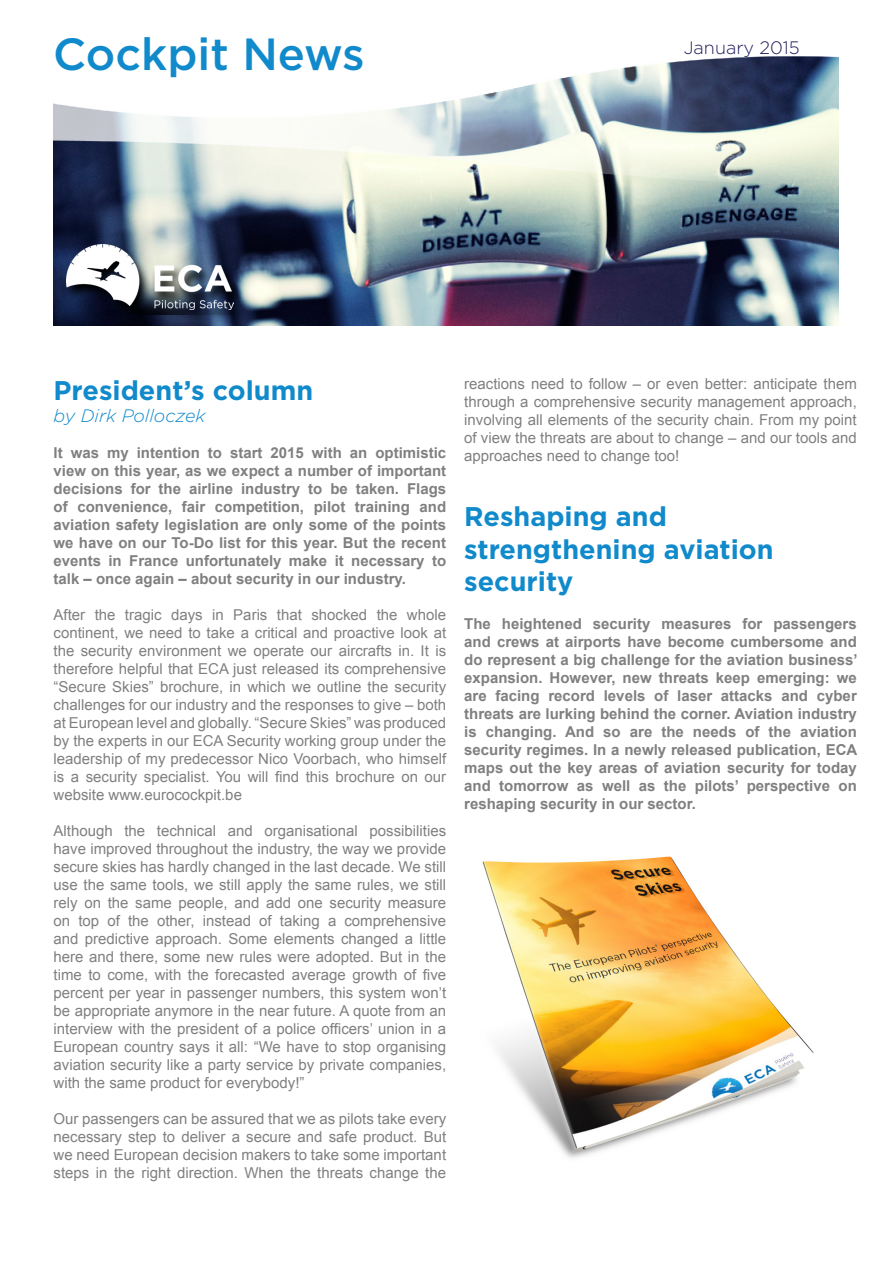
<style>
.page{position:relative;width:893px;height:1263px;background:#fff}
.page>*{position:absolute;margin:0;border:0;box-sizing:border-box;transform-origin:0 0}
.t1{font:500 45px "Gotham";color:#118acb}
.t2{font:700 27px/32.4px "Gotham";color:#118acb}
.t3{font:italic 300 18px "Gotham";color:#118acb}
.t4{font:300 18px "Gotham";color:#231e5b}
.t5{font:15px/18px "Arial";color:#808080;text-align:justify}
.t6{font:700 15px/18px "Arial";color:#808080;text-align:justify}
</style>
<div class="page">
<img style="left:53px;top:210px;width:786px;height:115px">
<img style="left:53px;top:56px;width:786px;height:154px">
<svg style="left:63px;top:244px;width:182px;height:81px;background:#1a2744"></svg>
<svg style="left:97px;top:309px;width:137px;height:6px"></svg>
<img style="left:67px;top:244px;width:167px;height:65px">
<img style="left:482px;top:856px;width:332px;height:302px">
<p class="t1" style="left:53px;top:25px;width:313px">Cockpit News</p>
<p class="t4" style="left:684px;top:36px;width:118px">January 2015</p>
<p class="t2" style="left:54px;top:374px;width:261px">President’s column</p>
<p class="t3" style="left:54px;top:404px;width:154px">by Dirk Polloczek</p>
<p class="t6" style="left:54px;top:444px;width:394px">It was my intention to start 2015 with an optimistic view on this year, as we expect a number of important decisions for the airline industry to be taken. Flags of convenience, fair competition, pilot training and aviation safety legislation are only some of the points we have on our To-Do list for this year. But the recent events in France unfortunately make it necessary to talk – once again – about security in our industry.</p>
<p class="t5" style="left:54px;top:606px;width:394px">After the tragic days in Paris that shocked the whole continent, we need to take a critical and proactive look at the security environment we operate our aircrafts in. It is therefore helpful that ECA just released its comprehensive “Secure Skies” brochure, in which we outline the security challenges for our industry and the responses to give – both at European level and globally. “Secure Skies” was produced by the experts in our ECA Security working group under the leadership of my predecessor Nico Voorbach, who himself is a security specialist. You will find this brochure on our website www.eurocockpit.be</p>
<p class="t5" style="left:54px;top:822px;width:394px">Although the technical and organisational possibilities have improved throughout the industry, the way we provide secure skies has hardly changed in the last decade. We still use the same tools, we still apply the same rules, we still rely on the same people, and add one security measure on top of the other, instead of taking a comprehensive and predictive approach. Some elements changed a little here and there, some new rules were adopted. But in the time to come, with the forecasted average growth of five percent per year in passenger numbers, this system won’t be appropriate anymore in the near future. A quote from an interview with the president of a police officers’ union in a European country says it all: “We have to stop organising aviation security like a party service by private companies, with the same product for everybody!”</p>
<p class="t5" style="left:54px;top:1110px;width:394px">Our passengers can be assured that we as pilots take every necessary step to deliver a secure and safe product. But we need European decision makers to take some important steps in the right direction. When the threats change the</p>
<p class="t5" style="left:464px;top:375px;width:394px">reactions need to follow – or even better: anticipate them through a comprehensive security management approach, involving all elements of the security chain. From my point of view the threats are about to change – and our tools and approaches need to change too!</p>
<p class="t2" style="left:464px;top:500px;width:311px">Reshaping and strengthening aviation security</p>
<p class="t6" style="left:464px;top:615px;width:395px">The heightened security measures for passengers and crews at airports have become cumbersome and do represent a big challenge for the aviation business’ expansion. However, new threats keep emerging: we are facing record levels of laser attacks and cyber threats are lurking behind the corner. Aviation industry is changing. And so are the needs of the aviation security regimes. In a newly released publication, ECA maps out the key areas of aviation security for today and tomorrow as well as the pilots’ perspective on reshaping security in our sector.</p>
</div>
